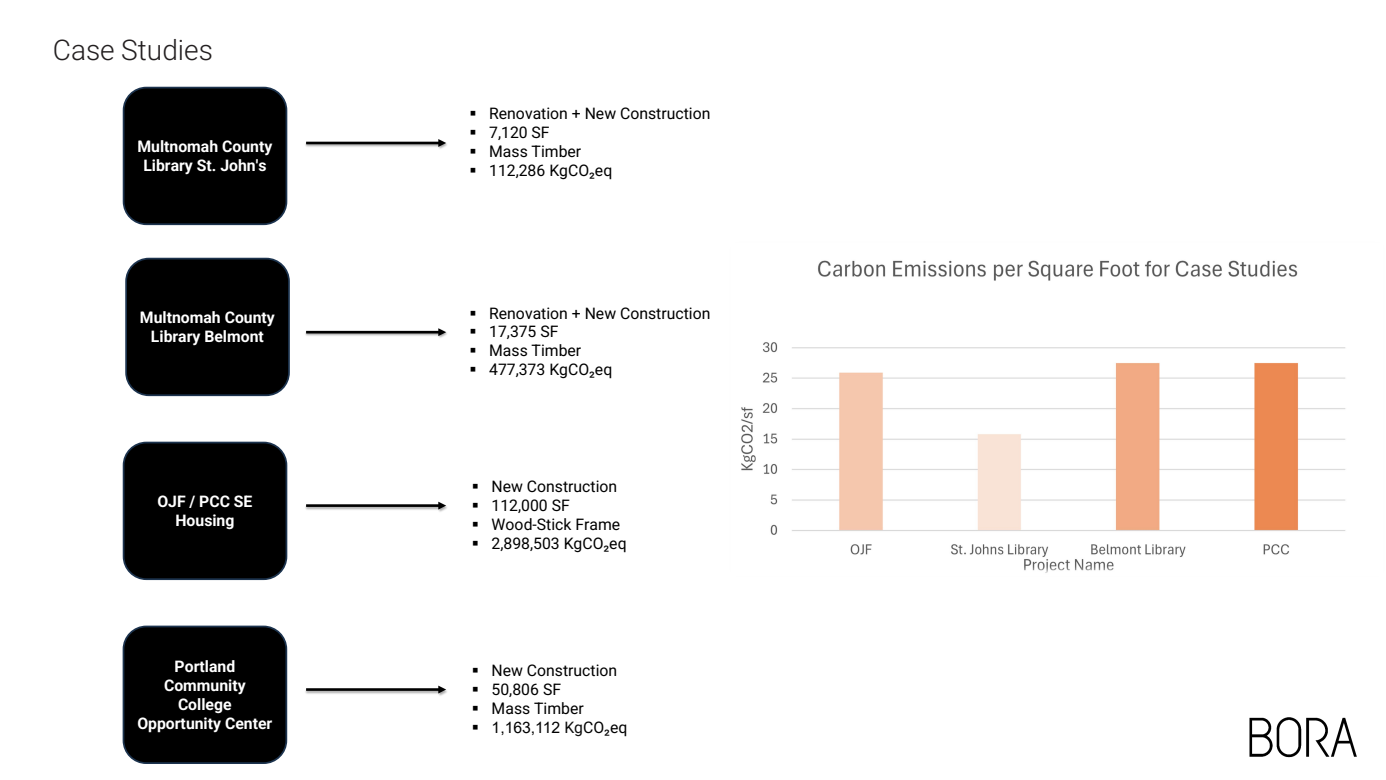
<style>
.page{position:relative;width:1386px;height:780px;background:#fff}
.page>*{position:absolute;margin:0;border:0;box-sizing:border-box;transform-origin:0 0}
.t1{font:300 28px "Roboto";color:#231f20}
.t2{font:15.75px "Roboto";color:#000}
.t3{font:700 15.75px/18.7px "Roboto";color:#fff;text-align:center}
.t4{font:15.75px "Arial";letter-spacing:-.005em;color:#000}
.s1{font-family:"Roboto";color:#0d0d0d}
.s2{font-family:"Roboto"}
</style>
<div class="page">
<div style="left:123px;top:87px;width:164px;height:138px;background:#000;border:2px solid #1c334e;border-radius:23px"></div>
<div style="left:125px;top:257px;width:165px;height:139px;background:#000;border:2px solid #1c334e;border-radius:23px"></div>
<div style="left:123px;top:441px;width:164px;height:138px;background:#000;border:2px solid #1c334e;border-radius:23px"></div>
<div style="left:123px;top:625px;width:164px;height:138px;background:#000;border:2px solid #1c334e;border-radius:23px"></div>
<img style="left:305px;top:141px;width:142px;height:8px">
<hr style="left:306px;top:142px;width:133px;height:2px;background:#000">
<svg style="left:438px;top:139px;width:8px;height:8px"></svg>
<img style="left:1249px;top:717px;width:108px;height:41px">
<img style="left:305px;top:690px;width:142px;height:6px">
<hr style="left:306px;top:688px;width:133px;height:2px;background:#000">
<svg style="left:438px;top:685px;width:8px;height:8px"></svg>
<img style="left:305px;top:506px;width:142px;height:6px">
<hr style="left:306px;top:504px;width:133px;height:2px;background:#000">
<svg style="left:438px;top:501px;width:8px;height:8px"></svg>
<img style="left:305px;top:330px;width:142px;height:8px">
<hr style="left:306px;top:331px;width:133px;height:2px;background:#000">
<svg style="left:438px;top:328px;width:8px;height:8px"></svg>
<img style="left:741px;top:260px;width:605px;height:313px">
<p class="t1" style="left:53px;top:30px;width:161px">Case Studies</p>
<p class="t3" style="left:137px;top:136px;width:136px">Multnomah County<br>Library St. John's</p>
<p class="t3" style="left:140px;top:307px;width:136px">Multnomah County<br>Library Belmont</p>
<p class="t3" style="left:157px;top:491px;width:97px">OJF / PCC SE<br>Housing</p>
<p class="t2" style="left:469px;top:102px;width:242px">▪ Renovation + New Construction</p>
<p class="t2" style="left:469px;top:121px;width:82px">▪ 7,120 SF</p>
<p class="t2" style="left:469px;top:140px;width:113px">▪ Mass Timber</p>
<p class="t2" style="left:469px;top:159px;width:144px">▪ 112,286 KgCO₂eq</p>
<p class="t2" style="left:469px;top:302px;width:242px">▪ Renovation + New Construction</p>
<p class="t2" style="left:469px;top:320px;width:91px">▪ 17,375 SF</p>
<p class="t2" style="left:469px;top:339px;width:113px">▪ Mass Timber</p>
<p class="t2" style="left:469px;top:358px;width:144px">▪ 477,373 KgCO₂eq</p>
<p class="t2" style="left:472px;top:475px;width:147px">▪ New Construction</p>
<p class="t2" style="left:472px;top:494px;width:99px">▪ 112,000 SF</p>
<p class="t2" style="left:472px;top:513px;width:150px">▪ Wood-Stick Frame</p>
<p class="t2" style="left:472px;top:532px;width:156px">▪ 2,898,503 KgCO₂eq</p>
<p class="t3" style="left:137px;top:656px;width:136px">Portland<br>Community<br>College<br>Opportunity Center</p>
<p class="t2" style="left:472px;top:659px;width:147px">▪ New Construction</p>
<p class="t2" style="left:472px;top:677px;width:91px">▪ 50,806 SF</p>
<p class="t2" style="left:472px;top:696px;width:113px">▪ Mass Timber</p>
<p class="t4" style="left:472px;top:716px;width:157px">▪ 1,163,112 <span class="s1">Kg</span><span class="s2">CO₂eq</span></p>
</div>
